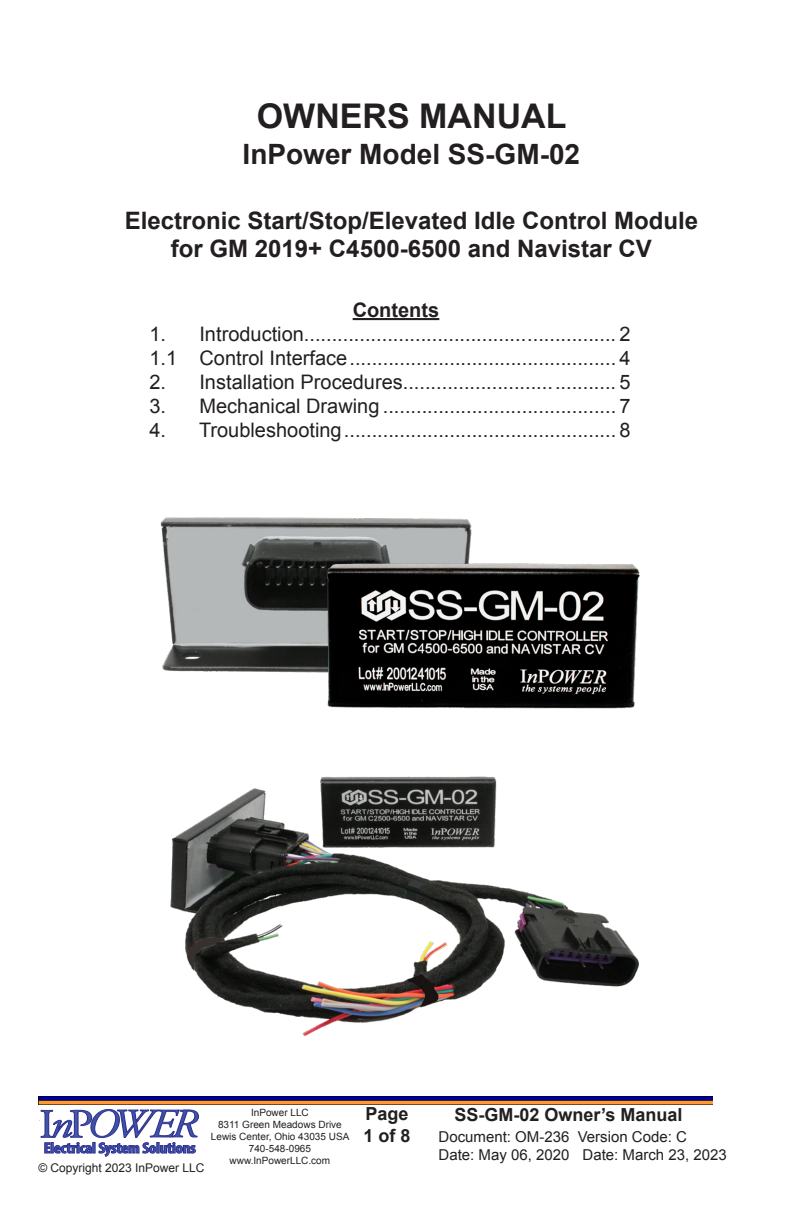
<style>
.page{position:relative;width:792px;height:1224px;background:#fff}
.page>*{position:absolute;margin:0;border:0;box-sizing:border-box;transform-origin:0 0}
.t1{font:700 34px "Arial";color:#231f20}
.t2{font:700 28px "Arial";color:#231f20}
.t3{font:700 24px "Arial";color:#231f20}
.t4{font:20px "Arial";color:#231f20}
.t5{font:700 20px "Arial";color:#231f20}
.t6{font:700 18px/21.6px "Arial";color:#231f20}
.t7{font:700 condensed 15.2px "Myriad Pro";letter-spacing:-.015em;color:#3d53a3;scale:1.11 1}
.t8{font:15px/18px "Arial";color:#231f20}
.t9{font:12px "Arial";color:#231f20}
.t10{font:10px/12px "Arial";color:#231f20;text-align:center}
</style>
<div class="page">
<img style="left:38px;top:1096px;width:675px;height:9px">
<svg style="left:40px;top:1109px;width:159px;height:48px"></svg>
<hr style="left:353px;top:318px;width:86px;height:2px;background:#231f20">
<img style="left:160px;top:517px;width:312px;height:156px">
<img style="left:170px;top:776px;width:469px;height:260px">
<img style="left:323px;top:554px;width:317px;height:155px">
<p class="t1" style="left:257px;top:94px;width:311px">OWNERS MANUAL</p>
<p class="t2" style="left:243px;top:136px;width:339px">InPower Model SS-GM-02</p>
<p class="t3" style="left:125px;top:204px;width:575px">Electronic Start/Stop/Elevated Idle Control Module</p>
<p class="t3" style="left:171px;top:233px;width:482px">for GM 2019+ C4500-6500 and Navistar CV</p>
<p class="t5" style="left:353px;top:297px;width:88px">Contents</p>
<p class="t4" style="left:149px;top:321px;width:483px">1. Introduction........................................................ 2</p>
<p class="t4" style="left:149px;top:345px;width:483px">1.1 Control Interface................................................ 4</p>
<p class="t4" style="left:149px;top:369px;width:483px">2. Installation Procedures...................................... 5</p>
<p class="t4" style="left:149px;top:393px;width:483px">3. Mechanical Drawing .......................................... 7</p>
<p class="t4" style="left:149px;top:417px;width:483px">4. Troubleshooting................................................. 8</p>
<p class="t10" style="left:211px;top:1106px;width:140px">InPower LLC<br>8311 Green Meadows Drive<br>Lewis Center, Ohio 43035 USA<br>740-548-0965 www.InPowerLLC.com</p>
<p class="t7" style="left:44px;top:1139px;width:138px">Electrical System Solutions</p>
<p class="t9" style="left:38px;top:1160px;width:168px">© Copyright 2023 InPower LLC</p>
<p class="t6" style="left:363px;top:1104px;width:49px">Page<br>1 of 8</p>
<p class="t6" style="left:454px;top:1105px;width:230px">SS-GM-02 Owner’s Manual</p>
<p class="t8" style="left:439px;top:1128px;width:290px">Document: OM-236 Version Code: C<br>Date: May 06, 2020 Date: March 23, 2023</p>
</div>
